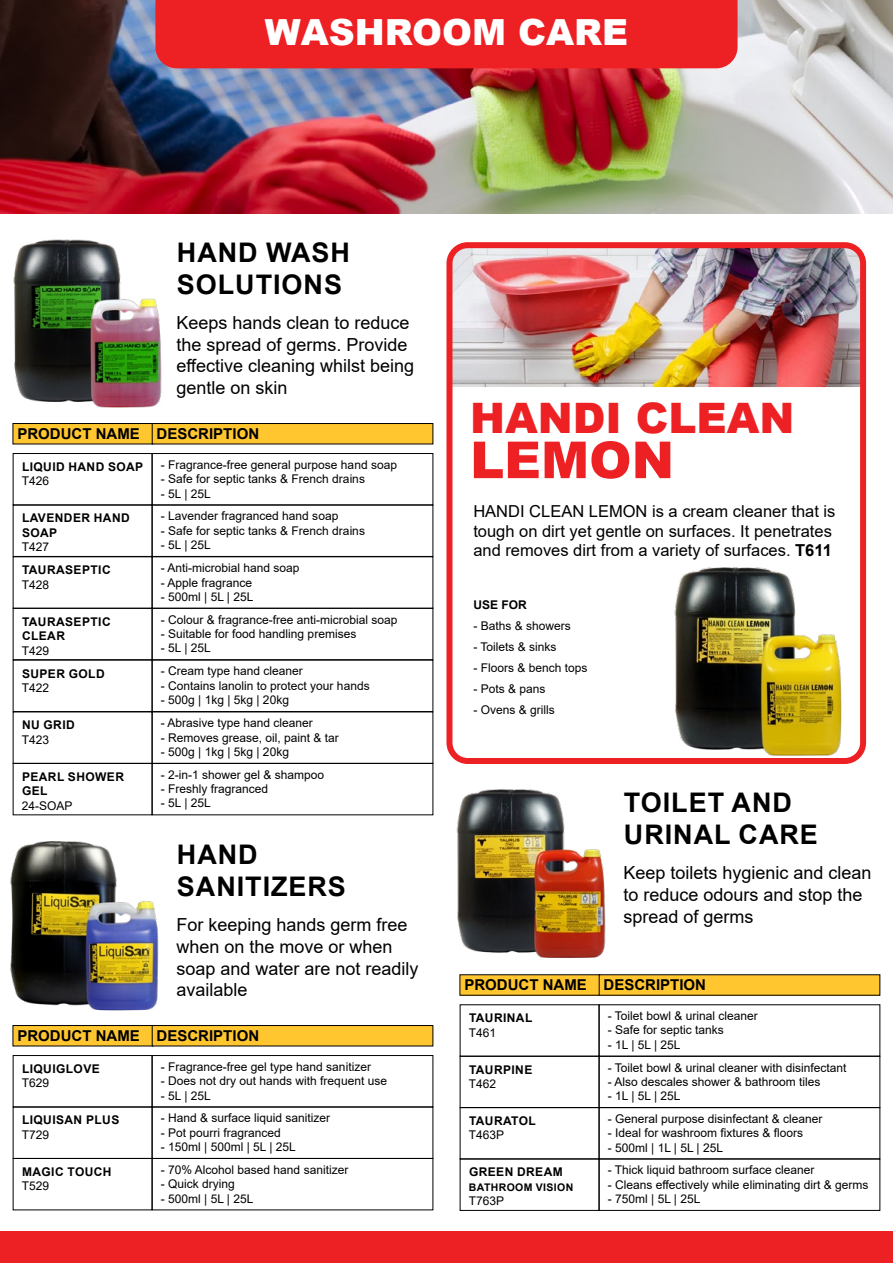
<style>
.page{position:relative;width:893px;height:1263px;background:#fff}
.page>*{position:absolute;margin:0;border:0;box-sizing:border-box;transform-origin:0 0}
.t1{font:900 51px "Arial";color:#ed2124}
.t2{font:900 42px "Arial";color:#ed2124}
.t3{font:900 36px "Arial";color:#fff}
.t4{font:700 27px/32.4px "Arial";letter-spacing:.035em;color:#000}
.t5{font:18px/21.6px "Arial";color:#000}
.t6{font:16.5px/19.8px "Arial";color:#000}
.t7{font:700 15px "Arial";color:#000}
.t8{font:12px "Arial";color:#000}
.t9{font:700 12px/14.4px "Arial";letter-spacing:.035em;color:#000}
.t10{font:700 10.5px "Arial";letter-spacing:.035em;color:#000}
.s1{font-weight:700}
</style>
<div class="page">
<img style="left:0;top:0;width:893px;height:214px">
<div style="left:155px;top:0;width:582px;height:68px;background:#ed2124"></div>
<img style="left:13px;top:239px;width:149px;height:169px">
<img style="left:10px;top:841px;width:149px;height:170px">
<img style="left:456px;top:789px;width:150px;height:169px">
<div style="left:0;top:1231px;width:893px;height:32px;background:#ed2124"></div>
<div style="left:13px;top:423px;width:140px;height:21px;background:#ffc62f"></div>
<div style="left:13px;top:423px;width:140px;height:21px;border:1px solid #000"></div>
<div style="left:13px;top:1025px;width:140px;height:21px;background:#ffc62f"></div>
<div style="left:13px;top:1025px;width:140px;height:21px;border:1px solid #000"></div>
<div style="left:460px;top:975px;width:140px;height:20px;background:#ffc62f"></div>
<div style="left:152px;top:423px;width:281px;height:21px;background:#ffc62f"></div>
<div style="left:152px;top:423px;width:281px;height:21px;border:1px solid #000"></div>
<div style="left:152px;top:1025px;width:281px;height:21px;background:#ffc62f"></div>
<div style="left:152px;top:1025px;width:281px;height:21px;border:1px solid #000"></div>
<div style="left:599px;top:975px;width:281px;height:20px;background:#ffc62f"></div>
<div style="left:13px;top:453px;width:139px;height:52px;border:1px solid #000"></div>
<div style="left:13px;top:505px;width:139px;height:52px;border:1px solid #000"></div>
<div style="left:13px;top:660px;width:139px;height:52px;border:1px solid #000"></div>
<div style="left:13px;top:608px;width:139px;height:52px;border:1px solid #000"></div>
<div style="left:13px;top:763px;width:139px;height:52px;border:1px solid #000"></div>
<div style="left:13px;top:1055px;width:139px;height:52px;border:1px solid #000"></div>
<div style="left:460px;top:1056px;width:139px;height:52px;border:1px solid #000"></div>
<div style="left:13px;top:1158px;width:139px;height:52px;border:1px solid #000"></div>
<div style="left:460px;top:1107px;width:139px;height:52px;border:1px solid #000"></div>
<div style="left:152px;top:453px;width:281px;height:52px;border:1px solid #000"></div>
<div style="left:152px;top:505px;width:281px;height:52px;border:1px solid #000"></div>
<div style="left:152px;top:660px;width:281px;height:52px;border:1px solid #000"></div>
<div style="left:152px;top:608px;width:281px;height:52px;border:1px solid #000"></div>
<div style="left:152px;top:763px;width:281px;height:52px;border:1px solid #000"></div>
<div style="left:152px;top:1055px;width:281px;height:52px;border:1px solid #000"></div>
<div style="left:599px;top:1056px;width:281px;height:52px;border:1px solid #000"></div>
<div style="left:152px;top:1158px;width:281px;height:52px;border:1px solid #000"></div>
<div style="left:599px;top:1107px;width:281px;height:52px;border:1px solid #000"></div>
<img style="left:453px;top:249px;width:406px;height:138px">
<div style="left:446px;top:242px;width:420px;height:522px;border:6px solid #ed2124;border-radius:18px"></div>
<img style="left:666px;top:563px;width:199px;height:199px">
<h3 class="t3" style="left:265px;top:6px;width:365px">WASHROOM CARE</h3>
<h3 class="t4" style="left:177px;top:236px;width:175px">HAND WASH<br>SOLUTIONS</h3>
<h3 class="t5" style="left:176px;top:312px;width:239px">Keeps hands clean to reduce the spread of germs. Provide effective cleaning whilst being gentle on skin</h3>
<p class="t7" style="left:17px;top:423px;width:124px">PRODUCT NAME</p>
<p class="t7" style="left:157px;top:423px;width:104px">DESCRIPTION</p>
<p class="t9" style="left:22px;top:460px;width:123px">LIQUID HAND SOAP</p>
<p class="t8" style="left:22px;top:473px;width:29px">T426</p>
<p class="t8" style="left:161px;top:456px;width:238px">- Fragrance-free general purpose hand soap</p>
<p class="t8" style="left:161px;top:471px;width:206px">- Safe for septic tanks &amp; French drains</p>
<p class="t8" style="left:161px;top:485px;width:52px">- 5L | 25L</p>
<p class="t9" style="left:22px;top:511px;width:109px">LAVENDER HAND<br>SOAP</p>
<p class="t8" style="left:22px;top:539px;width:29px">T427</p>
<p class="t8" style="left:161px;top:508px;width:179px">- Lavender fragranced hand soap</p>
<p class="t8" style="left:161px;top:522px;width:206px">- Safe for septic tanks &amp; French drains</p>
<p class="t8" style="left:161px;top:537px;width:52px">- 5L | 25L</p>
<h2 class="t2" style="left:470px;top:388px;width:326px">HANDI CLEAN</h2>
<h1 class="t1" style="left:470px;top:423px;width:205px">LEMON</h1>
<h3 class="t6" style="left:473px;top:501px;width:364px">HANDI CLEAN LEMON is a cream cleaner that is tough on dirt yet gentle on surfaces. It penetrates and removes dirt from a variety of surfaces. <span class="s1">T611</span></h3>
<p class="t9" style="left:22px;top:563px;width:90px">TAURASEPTIC</p>
<p class="t8" style="left:22px;top:576px;width:29px">T428</p>
<p class="t8" style="left:161px;top:560px;width:140px">- Anti-microbial hand soap</p>
<p class="t8" style="left:161px;top:574px;width:93px">- Apple fragrance</p>
<p class="t8" style="left:161px;top:588px;width:94px">- 500ml | 5L | 25L</p>
<p class="t9" style="left:22px;top:614px;width:90px">TAURASEPTIC<br>CLEAR</p>
<p class="t8" style="left:22px;top:642px;width:29px">T429</p>
<p class="t8" style="left:161px;top:611px;width:238px">- Colour &amp; fragrance-free anti-microbial soap</p>
<p class="t8" style="left:161px;top:625px;width:197px">- Suitable for food handling premises</p>
<p class="t8" style="left:161px;top:640px;width:52px">- 5L | 25L</p>
<p class="t9" style="left:22px;top:666px;width:84px">SUPER GOLD</p>
<p class="t8" style="left:22px;top:679px;width:29px">T422</p>
<p class="t8" style="left:161px;top:663px;width:144px">- Cream type hand cleaner</p>
<p class="t8" style="left:161px;top:677px;width:210px">- Contains lanolin to protect your hands</p>
<p class="t8" style="left:161px;top:692px;width:130px">- 500g | 1kg | 5kg | 20kg</p>
<p class="t9" style="left:473px;top:597px;width:55px">USE FOR</p>
<p class="t8" style="left:473px;top:617px;width:99px">- Baths &amp; showers</p>
<p class="t8" style="left:473px;top:638px;width:85px">- Toilets &amp; sinks</p>
<p class="t8" style="left:473px;top:659px;width:116px">- Floors &amp; bench tops</p>
<p class="t8" style="left:473px;top:680px;width:74px">- Pots &amp; pans</p>
<p class="t8" style="left:473px;top:701px;width:83px">- Ovens &amp; grills</p>
<p class="t9" style="left:22px;top:718px;width:54px">NU GRID</p>
<p class="t8" style="left:22px;top:731px;width:29px">T423</p>
<p class="t8" style="left:161px;top:715px;width:154px">- Abrasive type hand cleaner</p>
<p class="t8" style="left:161px;top:729px;width:180px">- Removes grease, oil, paint &amp; tar</p>
<p class="t8" style="left:161px;top:743px;width:130px">- 500g | 1kg | 5kg | 20kg</p>
<p class="t9" style="left:22px;top:769px;width:103px">PEARL SHOWER<br>GEL</p>
<p class="t8" style="left:22px;top:797px;width:52px">24-SOAP</p>
<p class="t8" style="left:161px;top:766px;width:165px">- 2-in-1 shower gel &amp; shampoo</p>
<p class="t8" style="left:161px;top:781px;width:109px">- Freshly fragranced</p>
<p class="t8" style="left:161px;top:795px;width:52px">- 5L | 25L</p>
<h3 class="t4" style="left:177px;top:838px;width:171px">HAND<br>SANITIZERS</h3>
<h3 class="t5" style="left:176px;top:914px;width:244px">For keeping hands germ free when on the move or when soap and water are not readily available</h3>
<h3 class="t4" style="left:624px;top:787px;width:195px">TOILET AND<br>URINAL CARE</h3>
<h3 class="t5" style="left:623px;top:862px;width:250px">Keep toilets hygienic and clean to reduce odours and stop the spread of germs</h3>
<p class="t7" style="left:464px;top:974px;width:124px">PRODUCT NAME</p>
<p class="t7" style="left:604px;top:974px;width:104px">DESCRIPTION</p>
<p class="t7" style="left:17px;top:1025px;width:124px">PRODUCT NAME</p>
<p class="t7" style="left:157px;top:1025px;width:104px">DESCRIPTION</p>
<p class="t9" style="left:469px;top:1011px;width:65px">TAURINAL</p>
<p class="t8" style="left:469px;top:1024px;width:29px">T461</p>
<p class="t8" style="left:608px;top:1007px;width:151px">- Toilet bowl &amp; urinal cleaner</p>
<p class="t8" style="left:608px;top:1022px;width:118px">- Safe for septic tanks</p>
<p class="t8" style="left:608px;top:1036px;width:74px">- 1L | 5L | 25L</p>
<p class="t9" style="left:22px;top:1062px;width:79px">LIQUIGLOVE</p>
<p class="t8" style="left:22px;top:1075px;width:29px">T629</p>
<p class="t8" style="left:161px;top:1058px;width:212px">- Fragrance-free gel type hand sanitizer</p>
<p class="t8" style="left:161px;top:1073px;width:228px">- Does not dry out hands with frequent use</p>
<p class="t8" style="left:161px;top:1087px;width:52px">- 5L | 25L</p>
<p class="t9" style="left:469px;top:1062px;width:65px">TAURPINE</p>
<p class="t8" style="left:469px;top:1075px;width:29px">T462</p>
<p class="t8" style="left:608px;top:1059px;width:240px">- Toilet bowl &amp; urinal cleaner with disinfectant</p>
<p class="t8" style="left:608px;top:1073px;width:214px">- Also descales shower &amp; bathroom tiles</p>
<p class="t8" style="left:608px;top:1088px;width:74px">- 1L | 5L | 25L</p>
<p class="t9" style="left:22px;top:1113px;width:99px">LIQUISAN PLUS</p>
<p class="t8" style="left:22px;top:1126px;width:29px">T729</p>
<p class="t9" style="left:22px;top:1164px;width:91px">MAGIC TOUCH</p>
<p class="t8" style="left:22px;top:1178px;width:29px">T529</p>
<p class="t8" style="left:161px;top:1110px;width:171px">- Hand &amp; surface liquid sanitizer</p>
<p class="t8" style="left:161px;top:1124px;width:122px">- Pot pourri fragranced</p>
<p class="t8" style="left:161px;top:1138px;width:136px">- 150ml | 500ml | 5L | 25L</p>
<p class="t8" style="left:161px;top:1161px;width:189px">- 70% Alcohol based hand sanitizer</p>
<p class="t8" style="left:161px;top:1176px;width:76px">- Quick drying</p>
<p class="t8" style="left:161px;top:1190px;width:94px">- 500ml | 5L | 25L</p>
<p class="t9" style="left:469px;top:1114px;width:68px">TAURATOL</p>
<p class="t8" style="left:469px;top:1127px;width:37px">T463P</p>
<p class="t9" style="left:469px;top:1165px;width:95px">GREEN DREAM</p>
<p class="t10" style="left:469px;top:1180px;width:106px">BATHROOM VISION</p>
<p class="t8" style="left:469px;top:1193px;width:37px">T763P</p>
<p class="t8" style="left:608px;top:1110px;width:216px">- General purpose disinfectant &amp; cleaner</p>
<p class="t8" style="left:608px;top:1125px;width:197px">- Ideal for washroom fixtures &amp; floors</p>
<p class="t8" style="left:608px;top:1139px;width:117px">- 500ml | 1L | 5L | 25L</p>
<p class="t8" style="left:608px;top:1162px;width:208px">- Thick liquid bathroom surface cleaner</p>
<p class="t8" style="left:608px;top:1176px;width:262px">- Cleans effectively while eliminating dirt &amp; germs</p>
<p class="t8" style="left:608px;top:1190px;width:94px">- 750ml | 5L | 25L</p>
</div>
